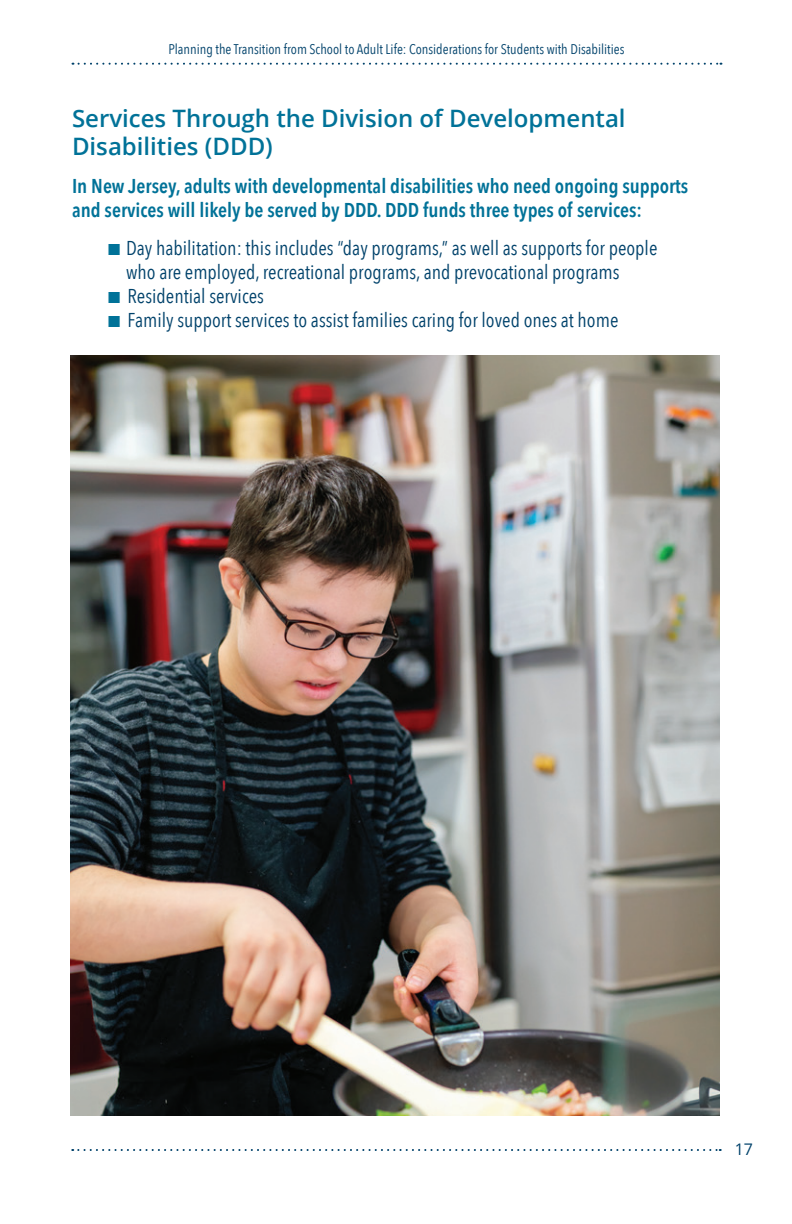
<style>
.page{position:relative;width:792px;height:1224px;background:#fff}
.page>*{position:absolute;margin:0;border:0;box-sizing:border-box;transform-origin:0 0}
.t1{font:600 24px/28px "Open Sans";color:#007298}
.t2{font:20px/24px "Avenir Next Condensed";color:#00426b}
.t3{font:600 20px/24px "Avenir Next Condensed";color:#007298}
.t4{font:16px "Open Sans";color:#00426b}
.t5{font:14px "Avenir Next Condensed";color:#00426b}
.s1{color:#007298}
</style>
<div class="page">
<svg style="left:72px;top:1149px;width:649px;height:2px"></svg>
<svg style="left:72px;top:63px;width:649px;height:2px"></svg>
<img style="left:71px;top:356px;width:649px;height:760px">
<p class="t5" style="left:168px;top:37px;width:458px">Planning the Transition from School to Adult Life: Considerations for Students with Disabilities</p>
<p class="t1" style="left:72px;top:104px;width:555px">Services Through the Division of Developmental<br>Disabilities (DDD)</p>
<p class="t3" style="left:72px;top:174px;width:618px">In New Jersey, adults with developmental disabilities who need ongoing supports and services will likely be served by DDD. DDD funds three types of services:</p>
<p class="t2" style="left:126px;top:235px;width:533px;text-indent:-18px"><span class="s1">■</span> Day habilitation: this includes “day programs,” as well as supports for people who are employed, recreational programs, and prevocational programs</p>
<p class="t2" style="left:108px;top:283px;width:158px"><span class="s1">■</span> Residential services</p>
<p class="t2" style="left:108px;top:307px;width:512px"><span class="s1">■</span> Family support services to assist families caring for loved ones at home</p>
<p class="t4" style="left:735px;top:1138px;width:20px">17</p>
</div>
